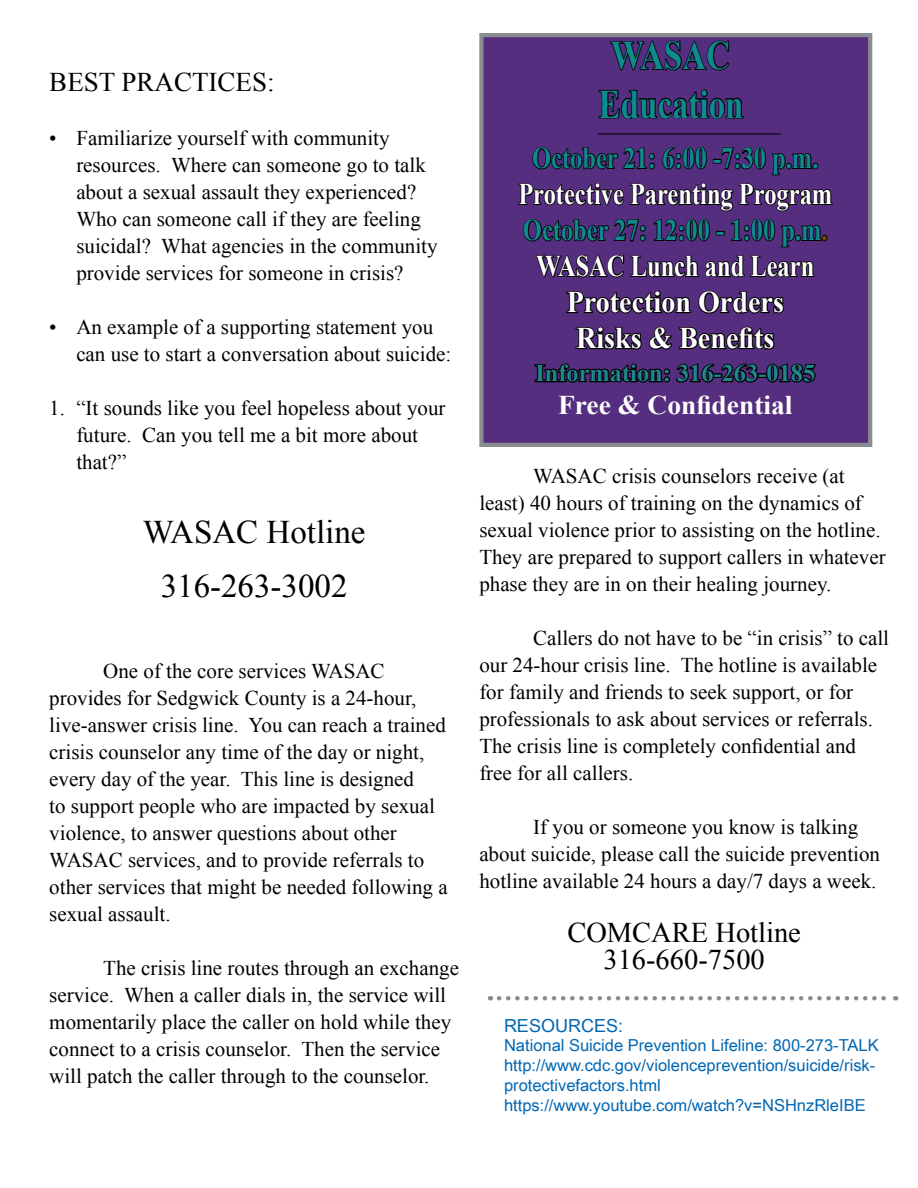
<style>
.page{position:relative;width:918px;height:1188px;background:#fff}
.page>*{position:absolute;margin:0;border:0;box-sizing:border-box;transform-origin:0 0}
.t1{font:700 40.5px/48.6px "Times New Roman";color:#0f8a8d;scale:.82 1}
.t2{font:33px/54px "Times New Roman";color:#000;text-align:center}
.t3{font:700 30px/36px "Times New Roman";color:#fff;text-align:center;scale:.82 1}
.t4{font:700 30px "Times New Roman";color:#0f8a8d;scale:.82 1}
.t5{font:28.5px/27px "Times New Roman";color:#000;text-align:center}
.t6{font:700 27px "Times New Roman";color:#fff}
.t7{font:27px "Times New Roman";color:#000}
.t8{font:700 24px "Times New Roman";color:#1f878e}
.t9{font:21px/27px "Times New Roman";color:#000}
.t10{font:18px "Dok Champa";color:#0066b3}
.t11{font:16.5px/19.8px "Dok Champa";color:#0066b3}
.s1{color:#0f8a8d}
.s2{color:#854605}
</style>
<div class="page">
<div style="left:479px;top:33px;width:393px;height:414px;background:#552e80;border:4px solid #8b8c8f"></div>
<svg style="left:532px;top:40px;width:287px;height:136px"></svg>
<svg style="left:518px;top:183px;width:315px;height:131px"></svg>
<svg style="left:575px;top:326px;width:200px;height:24px"></svg>
<svg style="left:534px;top:363px;width:282px;height:20px"></svg>
<hr style="left:598px;top:133px;width:183px;height:1px;background:#000">
<svg style="left:499px;top:996px;width:397px;height:4px"></svg>
<p class="t7" style="left:49px;top:63px;width:227px">BEST PRACTICES:</p>
<p class="t9" style="left:76px;top:124px;width:363px;text-indent:-27px">• Familiarize yourself with community resources. Where can someone go to talk about a sexual assault they experienced?<br>Who can someone call if they are feeling suicidal? What agencies in the community provide services for someone in crisis?</p>
<p class="t9" style="left:76px;top:313px;width:377px;text-indent:-27px">• An example of a supporting statement you can use to start a conversation about suicide:</p>
<p class="t9" style="left:76px;top:394px;width:371px;text-indent:-27px">1. “It sounds like you feel hopeless about your future. Can you tell me a bit more about that?”</p>
<h2 class="t2" style="left:143px;top:504px;width:224px">WASAC Hotline<br>316-263-3002</h2>
<p class="t9" style="left:49px;top:657px;width:400px;text-indent:54px">One of the core services WASAC provides for Sedgwick County is a 24-hour, live-answer crisis line. You can reach a trained crisis counselor any time of the day or night, every day of the year. This line is designed<br>to support people who are impacted by sexual violence, to answer questions about other WASAC services, and to provide referrals to other services that might be needed following a sexual assault.</p>
<p class="t9" style="left:49px;top:954px;width:411px;text-indent:54px">The crisis line routes through an exchange service. When a caller dials in, the service will momentarily place the caller on hold while they connect to a crisis counselor. Then the service will patch the caller through to the counselor.</p>
<h1 class="t1" style="left:599px;top:30px;width:178px">WASAC<br>Education</h1>
<h3 class="t4" style="left:532px;top:136px;width:351px">October 21: 6:00 -7:30 p.m.</h3>
<h3 class="t3" style="left:518px;top:175px;width:384px">Protective Parenting Program<br><span class="s1">October 27: 12:00 - 1:00 p.m</span><span class="s2">.<br></span>WASAC Lunch and Learn<br>Protection Orders<br>Risks &amp; Benefits</h3>
<p class="t8" style="left:535px;top:356px;width:281px">Information: 316-263-0185</p>
<p class="t6" style="left:558px;top:386px;width:236px">Free &amp; Confidential</p>
<p class="t9" style="left:479px;top:461px;width:408px;text-indent:54px">WASAC crisis counselors receive (at least) 40 hours of training on the dynamics of sexual violence prior to assisting on the hotline.<br>They are prepared to support callers in whatever phase they are in on their healing journey.</p>
<p class="t9" style="left:479px;top:623px;width:411px;text-indent:54px">Callers do not have to be “in crisis” to call our 24-hour crisis line. The hotline is available for family and friends to seek support, or for professionals to ask about services or referrals.<br>The crisis line is completely confidential and free for all callers.</p>
<p class="t9" style="left:479px;top:812px;width:402px;text-indent:54px">If you or someone you know is talking about suicide, please call the suicide prevention hotline available 24 hours a day/7 days a week.</p>
<h3 class="t5" style="left:567px;top:918px;width:235px">COMCARE Hotline<br>316-660-7500</h3>
<p class="t10" style="left:504px;top:1012px;width:121px">RESOURCES:</p>
<p class="t11" style="left:504px;top:1035px;width:376px">National Suicide Prevention Lifeline: 800-273-TALK http://www.cdc.gov/violenceprevention/suicide/risk&shy;protectivefactors.html https://www.youtube.com/watch?v=NSHnzRleIBE</p>
</div>
